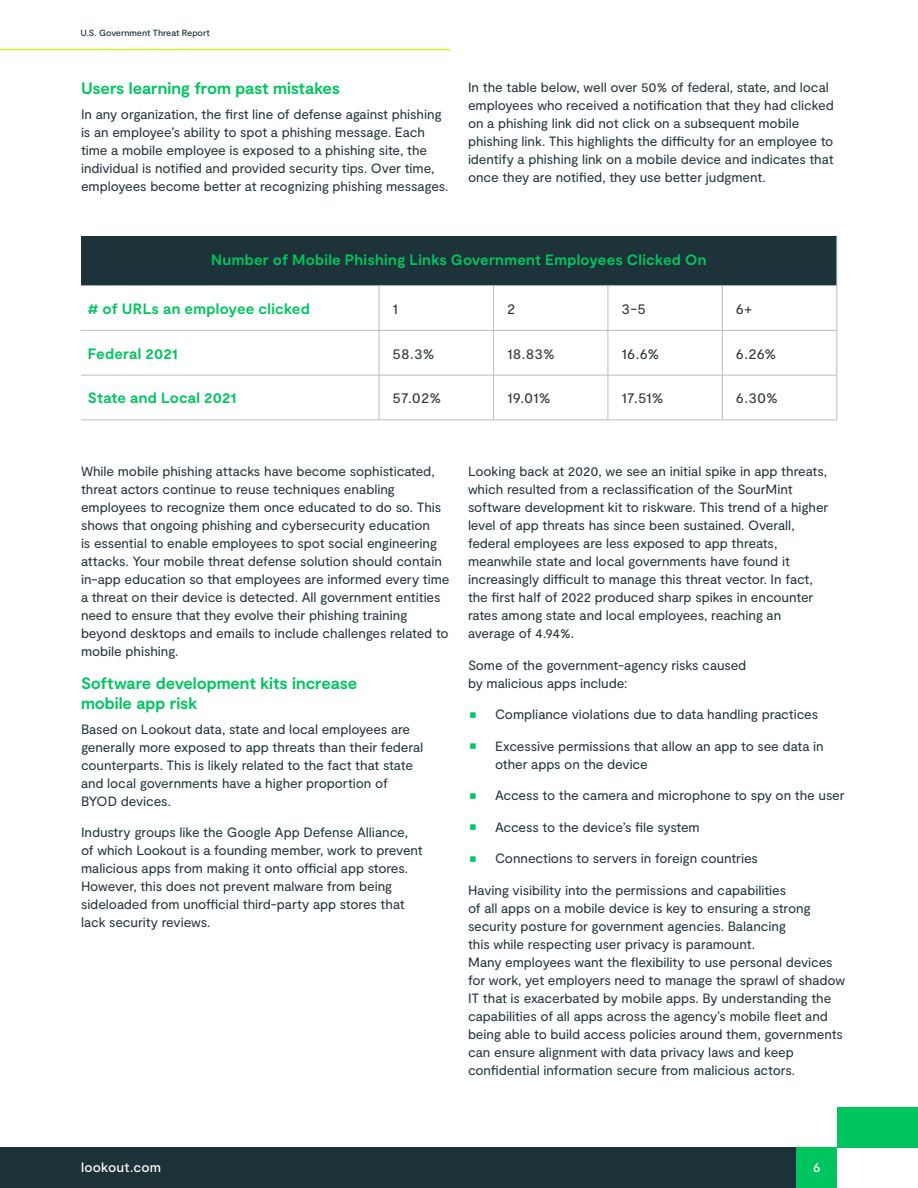
<style>
.page{position:relative;width:918px;height:1188px;background:#fff}
.page>*{position:absolute;margin:0;border:0;box-sizing:border-box;transform-origin:0 0}
.Body_Copy_Subhead_Lo{font:700 16.5px/19.8px "Moderat";letter-spacing:-.005em;color:#00c55f}
.Table_Headline_Flush{font:700 15px "Moderat";letter-spacing:.015em;color:#00c55f}
.Table_Body_Copy_-_Lo{font:700 15px "Moderat";letter-spacing:.015em;color:#00c55f}
.TABLE_Body{font:15px "Moderat";letter-spacing:.01em;color:#313738}
.Body_Copy{font:13.5px/18px "Moderat";letter-spacing:-.005em;color:#1e3239}
.t1{font:500 13.5px "Moderat";letter-spacing:.015em;color:#fff}
.Resource_Title_-_Loo{font:500 9px "Moderat";letter-spacing:-.005em;color:#1e3239}
</style>
<div class="page">
<hr style="left:0;top:49px;width:450px;height:1px;background:#c8ff00">
<div style="left:81px;top:237px;width:756px;height:49px;background:#1e3239"></div>
<svg style="left:380px;top:286px;width:457px;height:134px"></svg>
<hr style="left:379px;top:286px;width:1px;height:44px;background:#b5bec3">
<hr style="left:493px;top:286px;width:1px;height:44px;background:#b5bec3">
<hr style="left:608px;top:286px;width:1px;height:44px;background:#b5bec3">
<hr style="left:722px;top:286px;width:1px;height:44px;background:#b5bec3">
<hr style="left:837px;top:286px;width:1px;height:44px;background:#b5bec3">
<hr style="left:379px;top:331px;width:1px;height:44px;background:#b5bec3">
<hr style="left:493px;top:331px;width:1px;height:44px;background:#b5bec3">
<hr style="left:608px;top:331px;width:1px;height:44px;background:#b5bec3">
<hr style="left:722px;top:331px;width:1px;height:44px;background:#b5bec3">
<hr style="left:837px;top:331px;width:1px;height:44px;background:#b5bec3">
<hr style="left:379px;top:375px;width:1px;height:45px;background:#b5bec3">
<hr style="left:493px;top:375px;width:1px;height:45px;background:#b5bec3">
<hr style="left:608px;top:375px;width:1px;height:45px;background:#b5bec3">
<hr style="left:722px;top:375px;width:1px;height:45px;background:#b5bec3">
<hr style="left:837px;top:375px;width:1px;height:45px;background:#b5bec3">
<hr style="left:379px;top:330px;width:115px;height:1px;background:#b5bec3">
<hr style="left:494px;top:330px;width:114px;height:1px;background:#b5bec3">
<hr style="left:608px;top:330px;width:114px;height:1px;background:#b5bec3">
<hr style="left:722px;top:330px;width:115px;height:1px;background:#b5bec3">
<hr style="left:379px;top:375px;width:115px;height:1px;background:#b5bec3">
<hr style="left:494px;top:375px;width:114px;height:1px;background:#b5bec3">
<hr style="left:608px;top:375px;width:114px;height:1px;background:#b5bec3">
<hr style="left:722px;top:375px;width:115px;height:1px;background:#b5bec3">
<hr style="left:379px;top:420px;width:115px;height:1px;background:#b5bec3">
<hr style="left:494px;top:420px;width:114px;height:1px;background:#b5bec3">
<hr style="left:608px;top:420px;width:114px;height:1px;background:#b5bec3">
<hr style="left:722px;top:420px;width:115px;height:1px;background:#b5bec3">
<hr style="left:837px;top:237px;width:1px;height:48px;background:#bbc1c3">
<hr style="left:81px;top:330px;width:298px;height:1px;background:#bbc1c3">
<hr style="left:81px;top:375px;width:298px;height:1px;background:#bbc1c3">
<hr style="left:81px;top:420px;width:298px;height:1px;background:#bbc1c3">
<hr style="left:81px;top:285px;width:298px;height:1px;background:#bbc1c3">
<hr style="left:379px;top:285px;width:115px;height:1px;background:#bbc1c3">
<hr style="left:494px;top:285px;width:114px;height:1px;background:#bbc1c3">
<hr style="left:608px;top:285px;width:114px;height:1px;background:#bbc1c3">
<hr style="left:722px;top:285px;width:115px;height:1px;background:#bbc1c3">
<div style="left:0;top:1148px;width:796px;height:40px;background:#1e3239"></div>
<div style="left:796px;top:1148px;width:41px;height:40px;background:#00c55f"></div>
<div style="left:837px;top:1107px;width:81px;height:41px;background:#00c55f"></div>
<p class="Resource_Title_-_Loo" style="left:80px;top:27px;width:131px">U.S. Government Threat Report</p>
<p class="Body_Copy_Subhead_Lo" style="left:81px;top:79px;width:261px">Users learning from past mistakes</p>
<p class="Body_Copy" style="left:81px;top:106px;width:369px">In any organization, the first line of defense against phishing is an employee’s ability to spot a phishing message. Each time a mobile employee is exposed to a phishing site, the individual is notified and provided security tips. Over time, employees become better at recognizing phishing messages.</p>
<p class="Body_Copy" style="left:468px;top:78px;width:367px">In the table below, well over 50% of federal, state, and local employees who received a notification that they had clicked on a phishing link did not click on a subsequent mobile phishing link. This highlights the difficulty for an employee to identify a phishing link on a mobile device and indicates that once they are notified, they use better judgment.</p>
<p class="Table_Headline_Flush" style="left:211px;top:251px;width:497px">Number of Mobile Phishing Links Government Employees Clicked On</p>
<p class="Table_Body_Copy_-_Lo" style="left:88px;top:300px;width:224px"># of URLs an employee clicked</p>
<p class="TABLE_Body" style="left:393px;top:300px;width:7px">1</p>
<p class="TABLE_Body" style="left:507px;top:300px;width:10px">2</p>
<p class="TABLE_Body" style="left:621px;top:300px;width:26px">3-5</p>
<p class="TABLE_Body" style="left:736px;top:300px;width:18px">6+</p>
<p class="Table_Body_Copy_-_Lo" style="left:88px;top:345px;width:92px">Federal 2021</p>
<p class="TABLE_Body" style="left:393px;top:345px;width:43px">58.3%</p>
<p class="TABLE_Body" style="left:507px;top:345px;width:49px">18.83%</p>
<p class="TABLE_Body" style="left:621px;top:345px;width:39px">16.6%</p>
<p class="TABLE_Body" style="left:736px;top:345px;width:42px">6.26%</p>
<p class="Table_Body_Copy_-_Lo" style="left:88px;top:390px;width:150px">State and Local 2021</p>
<p class="TABLE_Body" style="left:393px;top:390px;width:50px">57.02%</p>
<p class="TABLE_Body" style="left:507px;top:390px;width:45px">19.01%</p>
<p class="TABLE_Body" style="left:621px;top:390px;width:44px">17.51%</p>
<p class="TABLE_Body" style="left:736px;top:390px;width:44px">6.30%</p>
<p class="Body_Copy" style="left:81px;top:463px;width:370px">While mobile phishing attacks have become sophisticated, threat actors continue to reuse techniques enabling employees to recognize them once educated to do so. This shows that ongoing phishing and cybersecurity education<br>is essential to enable employees to spot social engineering attacks. Your mobile threat defense solution should contain in-app education so that employees are informed every time a threat on their device is detected. All government entities need to ensure that they evolve their phishing training beyond desktops and emails to include challenges related to mobile phishing.</p>
<p class="Body_Copy_Subhead_Lo" style="left:81px;top:674px;width:278px">Software development kits increase mobile app risk</p>
<p class="Body_Copy" style="left:81px;top:721px;width:344px">Based on Lookout data, state and local employees are generally more exposed to app threats than their federal counterparts. This is likely related to the fact that state and local governments have a higher proportion of BYOD devices.</p>
<p class="Body_Copy" style="left:81px;top:824px;width:343px">Industry groups like the Google App Defense Alliance, of which Lookout is a founding member, work to prevent malicious apps from making it onto official app stores.<br>However, this does not prevent malware from being sideloaded from unofficial third-party app stores that lack security reviews.</p>
<p class="Body_Copy" style="left:468px;top:463px;width:362px">Looking back at 2020, we see an initial spike in app threats, which resulted from a reclassification of the SourMint software development kit to riskware. This trend of a higher level of app threats has since been sustained. Overall, federal employees are less exposed to app threats, meanwhile state and local governments have found it increasingly difficult to manage this threat vector. In fact, the first half of 2022 produced sharp spikes in encounter rates among state and local employees, reaching an average of 4.94%.</p>
<p class="Body_Copy" style="left:468px;top:656px;width:280px">Some of the government-agency risks caused by malicious apps include:</p>
<p class="Body_Copy" style="left:495px;top:706px;width:325px">Compliance violations due to data handling practices</p>
<p class="Body_Copy" style="left:495px;top:737px;width:330px">Excessive permissions that allow an app to see data in other apps on the device</p>
<p class="Body_Copy" style="left:495px;top:787px;width:351px">Access to the camera and microphone to spy on the user</p>
<p class="Body_Copy" style="left:495px;top:818px;width:206px">Access to the device’s file system</p>
<p class="Body_Copy" style="left:495px;top:850px;width:264px">Connections to servers in foreign countries</p>
<p class="Body_Copy" style="left:468px;top:881px;width:379px">Having visibility into the permissions and capabilities<br>of all apps on a mobile device is key to ensuring a strong security posture for government agencies. Balancing<br>this while respecting user privacy is paramount.<br>Many employees want the flexibility to use personal devices for work, yet employers need to manage the sprawl of shadow IT that is exacerbated by mobile apps. By understanding the capabilities of all apps across the agency’s mobile fleet and being able to build access policies around them, governments can ensure alignment with data privacy laws and keep confidential information secure from malicious actors.</p>
<p class="t1" style="left:81px;top:1159px;width:82px">lookout.com</p>
<p class="t1" style="left:813px;top:1159px;width:9px">6</p>
</div>
